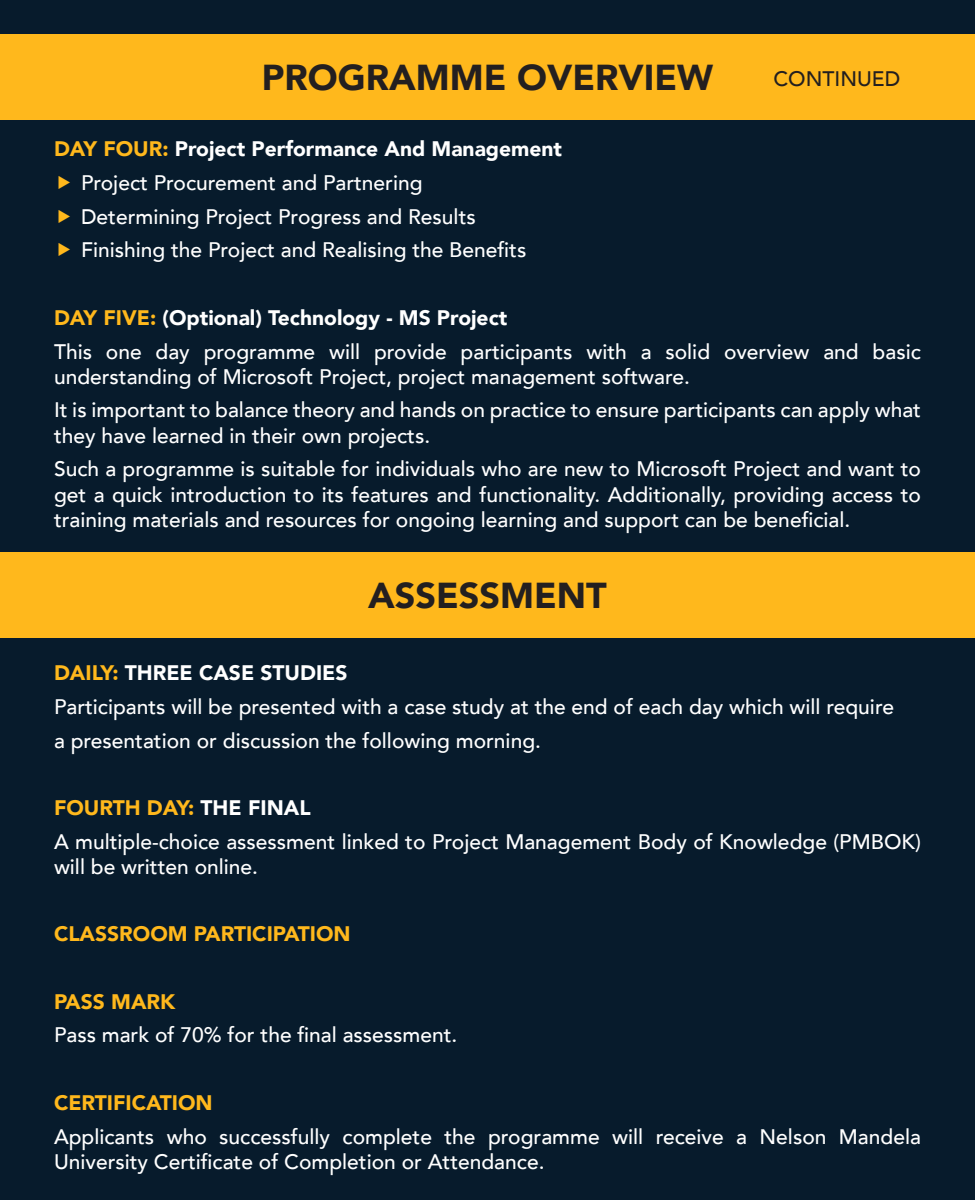
<style>
.page{position:relative;width:975px;height:1200px;background:#071b2c}
.page>*{position:absolute;margin:0;border:0;box-sizing:border-box;transform-origin:0 0}
.t1{font:900 36px "Avenir LT";color:#231f20}
.t2{font:500 21px/25.2px "Avenir LT";color:#fff}
.t3{font:900 21px "Avenir LT";color:#fff}
.t4{font:900 21px "Avenir LT";color:#ffb81c}
.t5{font:500 21px "Avenir LT";color:#231f20}
.s1{color:#ffb81c}
.s2{color:#fff}
</style>
<div class="page">
<div style="left:0;top:34px;width:975px;height:85px;background:#ffb81c"></div>
<div style="left:0;top:552px;width:975px;height:85px;background:#ffb81c"></div>
<p class="t1" style="left:262px;top:56px;width:453px">PROGRAMME OVERVIEW</p>
<p class="t5" style="left:774px;top:66px;width:128px">CONTINUED</p>
<p class="t3" style="left:54px;top:136px;width:510px"><span class="s1">DAY FOUR:</span> Project Performance And Management</p>
<p class="t2" style="left:81px;top:171px;width:343px">Project Procurement and Partnering</p>
<p class="t2" style="left:81px;top:204px;width:396px">Determining Project Progress and Results</p>
<p class="t2" style="left:81px;top:238px;width:447px">Finishing the Project and Realising the Benefits</p>
<p class="t3" style="left:54px;top:305px;width:455px"><span class="s1">DAY FIVE:</span> (Optional) Technology - MS Project</p>
<p class="t2" style="left:54px;top:339px;width:868px">This one day programme will provide participants with a solid overview and basic understanding of Microsoft Project, project management software.</p>
<p class="t2" style="left:54px;top:398px;width:869px">It is important to balance theory and hands on practice to ensure participants can apply what they have learned in their own projects.</p>
<p class="t2" style="left:54px;top:457px;width:869px;text-align:justify">Such a programme is suitable for individuals who are new to Microsoft Project and want to get a quick introduction to its features and functionality. Additionally, providing access to training materials and resources for ongoing learning and support can be beneficial.</p>
<p class="t1" style="left:368px;top:574px;width:240px">ASSESSMENT</p>
<p class="t3" style="left:54px;top:660px;width:295px"><span class="s1">DAILY:</span> THREE CASE STUDIES</p>
<p class="t2" style="left:54px;top:695px;width:842px">Participants will be presented with a case study at the end of each day which will require</p>
<p class="t2" style="left:54px;top:728px;width:489px">a presentation or discussion the following morning.</p>
<p class="t4" style="left:54px;top:795px;width:258px">FOURTH DAY: <span class="s2">THE FINAL</span></p>
<p class="t2" style="left:54px;top:829px;width:868px">A multiple-choice assessment linked to Project Management Body of Knowledge (PMBOK) will be written online.</p>
<p class="t4" style="left:54px;top:921px;width:298px">CLASSROOM PARTICIPATION</p>
<p class="t4" style="left:54px;top:989px;width:123px">PASS MARK</p>
<p class="t2" style="left:54px;top:1023px;width:405px">Pass mark of 70% for the final assessment.</p>
<p class="t4" style="left:54px;top:1090px;width:160px">CERTIFICATION</p>
<p class="t2" style="left:54px;top:1124px;width:869px">Applicants who successfully complete the programme will receive a Nelson Mandela<br>University Certificate of Completion or Attendance.</p>
</div>
